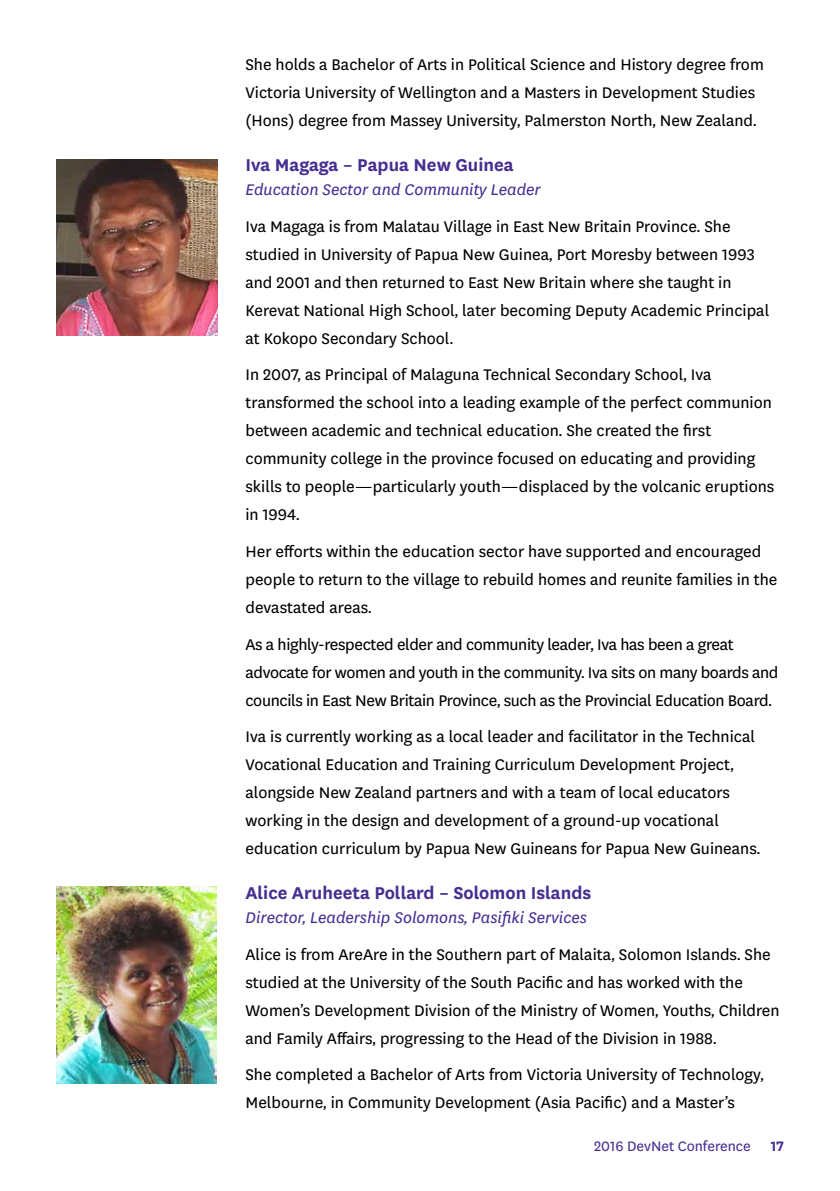
<style>
.page{position:relative;width:840px;height:1191px;background:#fff}
.page>*{position:absolute;margin:0;border:0;box-sizing:border-box;transform-origin:0 0}
.t1{font:700 20px "Victoria Sans";color:#472f92}
.t2{font:18px/28px "Victoria Sans";color:#000}
.t3{font:18px/28px "Victoria Sans";letter-spacing:-.02em;color:#000}
.t4{font:italic 18px "Victoria Sans";color:#472f92}
.t5{font:16px "Victoria Sans";color:#472f92}
.s1{font-weight:700}
</style>
<div class="page">
<img style="left:57px;top:159px;width:160px;height:176px">
<img style="left:57px;top:886px;width:160px;height:197px">
<p class="t2" style="left:245px;top:50px;width:519px">She holds a Bachelor of Arts in Political Science and History degree from<br>Victoria University of Wellington and a Masters in Development Studies (Hons) degree from Massey University, Palmerston North, New Zealand.</p>
<p class="t1" style="left:245px;top:151px;width:270px">Iva Magaga – Papua New Guinea</p>
<p class="t4" style="left:245px;top:178px;width:296px">Education Sector and Community Leader</p>
<p class="t2" style="left:245px;top:211px;width:525px">Iva Magaga is from Malatau Village in East New Britain Province. She studied in University of Papua New Guinea, Port Moresby between 1993 and 2001 and then returned to East New Britain where she taught in Kerevat National High School, later becoming Deputy Academic Principal at Kokopo Secondary School.</p>
<p class="t2" style="left:245px;top:360px;width:530px">In 2007, as Principal of Malaguna Technical Secondary School, Iva transformed the school into a leading example of the perfect communion between academic and technical education. She created the first community college in the province focused on educating and providing skills to people—particularly youth—displaced by the volcanic eruptions in 1994.</p>
<p class="t2" style="left:245px;top:536px;width:533px">Her efforts within the education sector have supported and encouraged people to return to the village to rebuild homes and reunite families in the devastated areas.</p>
<p class="t3" style="left:245px;top:629px;width:534px">As a highly-respected elder and community leader, Iva has been a great advocate for women and youth in the community. Iva sits on many boards and councils in East New Britain Province, such as the Provincial Education Board.</p>
<p class="t2" style="left:245px;top:721px;width:516px">Iva is currently working as a local leader and facilitator in the Technical Vocational Education and Training Curriculum Development Project, alongside New Zealand partners and with a team of local educators working in the design and development of a ground-up vocational education curriculum by Papua New Guineans for Papua New Guineans.</p>
<p class="t1" style="left:245px;top:879px;width:347px">Alice Aruheeta Pollard – Solomon Islands</p>
<p class="t4" style="left:245px;top:906px;width:343px">Director, Leadership Solomons, Pasifiki Services</p>
<p class="t2" style="left:245px;top:939px;width:535px">Alice is from AreAre in the Southern part of Malaita, Solomon Islands. She studied at the University of the South Pacific and has worked with the Women’s Development Division of the Ministry of Women, Youths, Children and Family Affairs, progressing to the Head of the Division in 1988.</p>
<p class="t2" style="left:245px;top:1059px;width:519px">She completed a Bachelor of Arts from Victoria University of Technology,<br>Melbourne, in Community Development (Asia Pacific) and a Master’s</p>
<p class="t5" style="left:593px;top:1135px;width:191px">2016 DevNet Conference <span class="s1">17</span></p>
</div>
